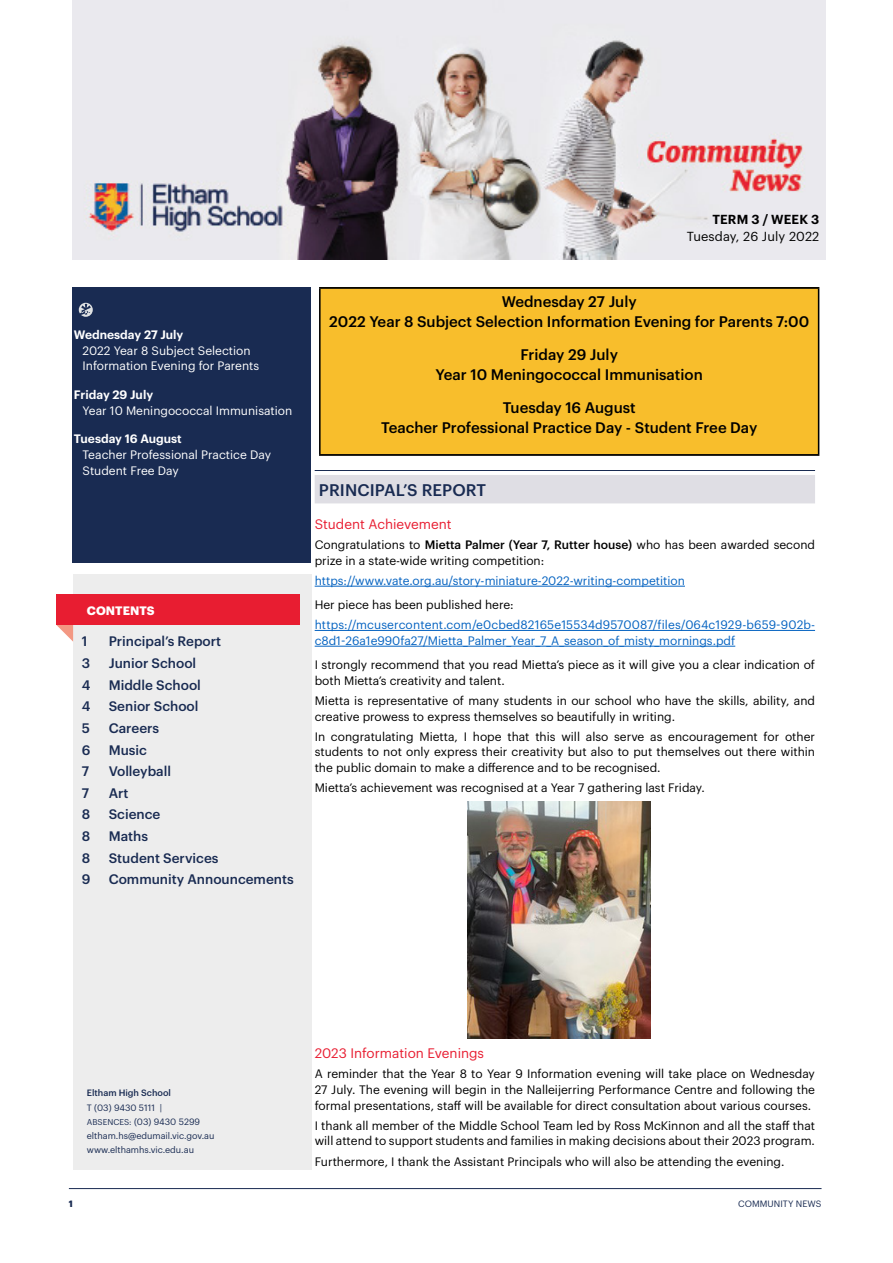
<style>
.page{position:relative;width:893px;height:1263px;background:#fff}
.page>*{position:absolute;margin:0;border:0;box-sizing:border-box;transform-origin:0 0}
.t1{font:500 16.5px "Graphik";letter-spacing:.005em;color:#192b52}
.t2{font:500 15px/20px "Graphik";color:#000;text-align:center}
.t3{font:500 13.5px "Graphik";color:#192b52}
.t4{font:13.5px "Graphik";color:#e81d31}
.t5{font:12.75px "Graphik";letter-spacing:.01em;color:#000}
.t6{font:600 12.75px "Graphik";letter-spacing:.01em;color:#000}
.t7{font:12px/15.8px "Graphik";color:#000}
.t8{font:12px/15.8px "Graphik";color:#0563c1}
.t9{font:12px/15.8px "Graphik";color:#fff}
.t10{font:600 12px "Graphik";color:#fff}
.t11{font:700 12px "Graphik";letter-spacing:.005em;color:#fff}
.t12{font:9px/14.2px "Graphik";color:#192b52}
.t13{font:500 9px "Graphik";color:#192b52}
.t14{font:700 9px "Graphik";color:#192b52}
.s1{font-weight:500}
.s2{font-size:8.25px}
</style>
<div class="page">
<hr style="left:69px;top:1188px;width:752px;height:1px;background:#192b52">
<div style="left:73px;top:574px;width:238px;height:595px;background:#ededed"></div>
<svg style="left:56px;top:625px;width:18px;height:17px"></svg>
<div style="left:56px;top:594px;width:244px;height:31px;background:#e81d31"></div>
<div style="left:72px;top:287px;width:239px;height:275px;background:#192b52"></div>
<img style="left:72px;top:0;width:753px;height:259px">
<hr style="left:315px;top:470px;width:500px;height:1px;background:#192b52">
<div style="left:315px;top:475px;width:500px;height:28px;background:#dfdee4"></div>
<hr style="left:315px;top:586px;width:370px;height:1px;background:#0563c1">
<hr style="left:315px;top:630px;width:500px;height:1px;background:#0563c1">
<hr style="left:315px;top:646px;width:420px;height:1px;background:#0563c1">
<svg style="left:79px;top:303px;width:14px;height:14px"></svg>
<svg style="left:78px;top:304px;width:13px;height:13px"></svg>
<div style="left:320px;top:288px;width:499px;height:167px;background:#f8be2c"></div>
<hr style="left:319px;top:287px;width:500px;height:2px;background:#000">
<hr style="left:319px;top:454px;width:500px;height:2px;background:#000">
<hr style="left:319px;top:289px;width:2px;height:165px;background:#000">
<hr style="left:818px;top:289px;width:1px;height:165px;background:#000">
<img style="left:468px;top:801px;width:182px;height:237px">
<p class="t10" style="left:74px;top:325px;width:111px">Wednesday 27 July</p>
<p class="t9" style="left:82px;top:341px;width:178px">2022 Year 8 Subject Selection<br>Information Evening for Parents</p>
<p class="t10" style="left:74px;top:385px;width:81px">Friday 29 July</p>
<p class="t9" style="left:82px;top:401px;width:211px">Year 10 Meningococcal Immunisation</p>
<p class="t10" style="left:74px;top:430px;width:109px">Tuesday 16 August</p>
<p class="t9" style="left:82px;top:446px;width:190px">Teacher Professional Practice Day<br>Student Free Day</p>
<p class="t11" style="left:87px;top:601px;width:69px">CONTENTS</p>
<p class="t3" style="left:82px;top:631px;width:7px">1</p>
<p class="t3" style="left:109px;top:631px;width:114px">Principal’s Report</p>
<p class="t3" style="left:82px;top:653px;width:10px">3</p>
<p class="t3" style="left:109px;top:653px;width:89px">Junior School</p>
<p class="t3" style="left:82px;top:674px;width:10px">4</p>
<p class="t3" style="left:109px;top:674px;width:94px">Middle School</p>
<p class="t3" style="left:82px;top:696px;width:10px">4</p>
<p class="t3" style="left:109px;top:696px;width:91px">Senior School</p>
<p class="t3" style="left:82px;top:718px;width:10px">5</p>
<p class="t3" style="left:109px;top:718px;width:52px">Careers</p>
<p class="t3" style="left:82px;top:739px;width:10px">6</p>
<p class="t3" style="left:109px;top:739px;width:40px">Music</p>
<p class="t3" style="left:82px;top:761px;width:9px">7</p>
<p class="t3" style="left:109px;top:761px;width:64px">Volleyball</p>
<p class="t3" style="left:82px;top:783px;width:9px">7</p>
<p class="t3" style="left:109px;top:783px;width:21px">Art</p>
<p class="t3" style="left:82px;top:804px;width:10px">8</p>
<p class="t3" style="left:109px;top:804px;width:53px">Science</p>
<p class="t3" style="left:82px;top:826px;width:10px">8</p>
<p class="t3" style="left:109px;top:826px;width:41px">Maths</p>
<p class="t3" style="left:82px;top:847px;width:10px">8</p>
<p class="t3" style="left:109px;top:847px;width:111px">Student Services</p>
<p class="t3" style="left:82px;top:869px;width:10px">9</p>
<p class="t3" style="left:109px;top:869px;width:187px">Community Announcements</p>
<p class="t6" style="left:712px;top:210px;width:108px">TERM 3 / WEEK 3</p>
<p class="t5" style="left:687px;top:227px;width:134px">Tuesday, 26 July 2022</p>
<p class="t2" style="left:329px;top:291px;width:481px">Wednesday 27 July<br>2022 Year 8 Subject Selection Information Evening for Parents 7:00</p>
<p class="t2" style="left:436px;top:343px;width:269px">Friday 29 July<br>Year 10 Meningococcal Immunisation</p>
<p class="t2" style="left:381px;top:396px;width:378px">Tuesday 16 August<br>Teacher Professional Practice Day - Student Free Day</p>
<h1 class="t1" style="left:319px;top:478px;width:169px">PRINCIPAL’S REPORT</h1>
<p class="t4" style="left:315px;top:514px;width:139px">Student Achievement</p>
<p class="t7" style="left:315px;top:536px;width:502px">Congratulations to <span class="s1">Mietta Palmer (Year 7, Rutter house)</span> who has been awarded second prize in a state-wide writing competition:</p>
<p class="t8" style="left:315px;top:572px;width:372px">https://www.vate.org.au/story-miniature-2022-writing-competition</p>
<p class="t7" style="left:315px;top:596px;width:201px">Her piece has been published here:</p>
<p class="t8" style="left:315px;top:616px;width:502px">https://mcusercontent.com/e0cbed82165e15534d9570087/files/064c1929-b659-902b&shy;c8d1-26a1e990fa27/Mietta_Palmer_Year_7_A_season_of_misty_mornings.pdf</p>
<p class="t7" style="left:315px;top:656px;width:502px">I strongly recommend that you read Mietta’s piece as it will give you a clear indication of both Mietta’s creativity and talent.</p>
<p class="t7" style="left:315px;top:692px;width:502px">Mietta is representative of many students in our school who have the skills, ability, and creative prowess to express themselves so beautifully in writing.</p>
<p class="t7" style="left:315px;top:727px;width:502px;text-align:justify">In congratulating Mietta, I hope that this will also serve as encouragement for other students to not only express their creativity but also to put themselves out there within the public domain to make a difference and to be recognised.</p>
<p class="t7" style="left:315px;top:779px;width:392px">Mietta’s achievement was recognised at a Year 7 gathering last Friday.</p>
<p class="t13" style="left:87px;top:1086px;width:86px">Eltham High School</p>
<p class="t12" style="left:87px;top:1099px;width:129px">T (03) 9430 5111 |<br><span class="s2">ABSENCES:</span> (03) 9430 5299 eltham.hs@edumail.vic.gov.au www.elthamhs.vic.edu.au</p>
<p class="t4" style="left:315px;top:1043px;width:171px">2023 Information Evenings</p>
<p class="t7" style="left:315px;top:1065px;width:502px;text-align:justify">A reminder that the Year 8 to Year 9 Information evening will take place on Wednesday 27 July. The evening will begin in the Nalleijerring Performance Centre and following the formal presentations, staff will be available for direct consultation about various courses.</p>
<p class="t7" style="left:315px;top:1116px;width:502px">I thank all member of the Middle School Team led by Ross McKinnon and all the staff that will attend to support students and families in making decisions about their 2023 program.</p>
<p class="t7" style="left:315px;top:1153px;width:471px">Furthermore, I thank the Assistant Principals who will also be attending the evening.</p>
<p class="t14" style="left:69px;top:1196px;width:6px">1</p>
<p class="t12" style="left:738px;top:1195px;width:85px">COMMUNITY NEWS</p>
</div>
